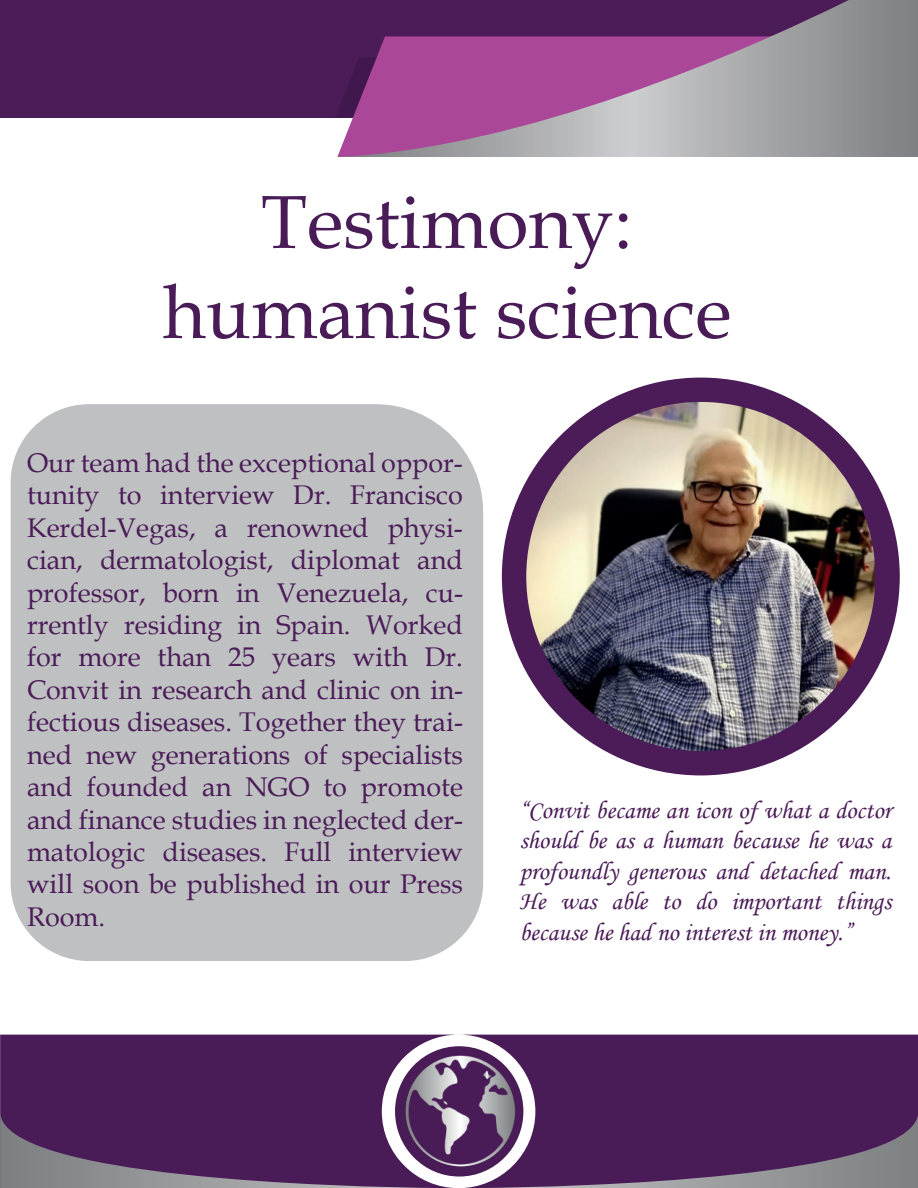
<style>
.page{position:relative;width:918px;height:1188px;background:#fff}
.page>*{position:absolute;margin:0;border:0;box-sizing:border-box;transform-origin:0 0}
.t1{font:75px/90px "Book Antiqua";color:#4a1c57;text-align:center}
.t2{font:27px/32.4px "Book Antiqua";color:#4b1c58;text-align:justify}
.t3{font:25.5px/30.6px "Monotype Corsiva";color:#4a1c57;text-align:justify}
</style>
<div class="page">
<div style="left:0;top:0;width:876px;height:118px;background:#4b1c58"></div>
<div style="left:11px;top:404px;width:472px;height:557px;background:#bec0c1"></div>
<div style="left:502px;top:378px;width:398px;height:397px;background:#4b1c58;border-radius:50%"></div>
<img style="left:526px;top:402px;width:349px;height:349px">
<svg style="left:337px;top:0;width:581px;height:157px"></svg>
<div style="left:0;top:1035px;width:459px;height:77px;background:#4a1c57"></div>
<div style="left:459px;top:1035px;width:459px;height:77px;background:#4a1c57"></div>
<svg style="left:0;top:1112px;width:918px;height:76px;background:#5f3d6a"></svg>
<img style="left:405px;top:1055px;width:111px;height:111px;border-radius:56px">
<h1 class="t1" style="left:162px;top:176px;width:571px">Testimony: humanist science</h1>
<p class="t2" style="left:27px;top:446px;width:437px">Our team had the exceptional oppor&shy;tunity to interview Dr. Francisco Kerdel-Vegas, a renowned physi&shy;cian, dermatologist, diplomat and professor, born in Venezuela, cu&shy;rrently residing in Spain. Worked for more than 25 years with Dr.<br>Convit in research and clinic on in&shy;fectious diseases. Together they trai&shy;ned new generations of specialists and founded an NGO to promote and finance studies in neglected der&shy;matologic diseases. Full interview will soon be published in our Press Room.</p>
<p class="t3" style="left:519px;top:795px;width:373px">“Convit became an icon of what a doctor should be as a human because he was a profoundly generous and detached man.<br>He was able to do important things because he had no interest in money.”</p>
</div>
